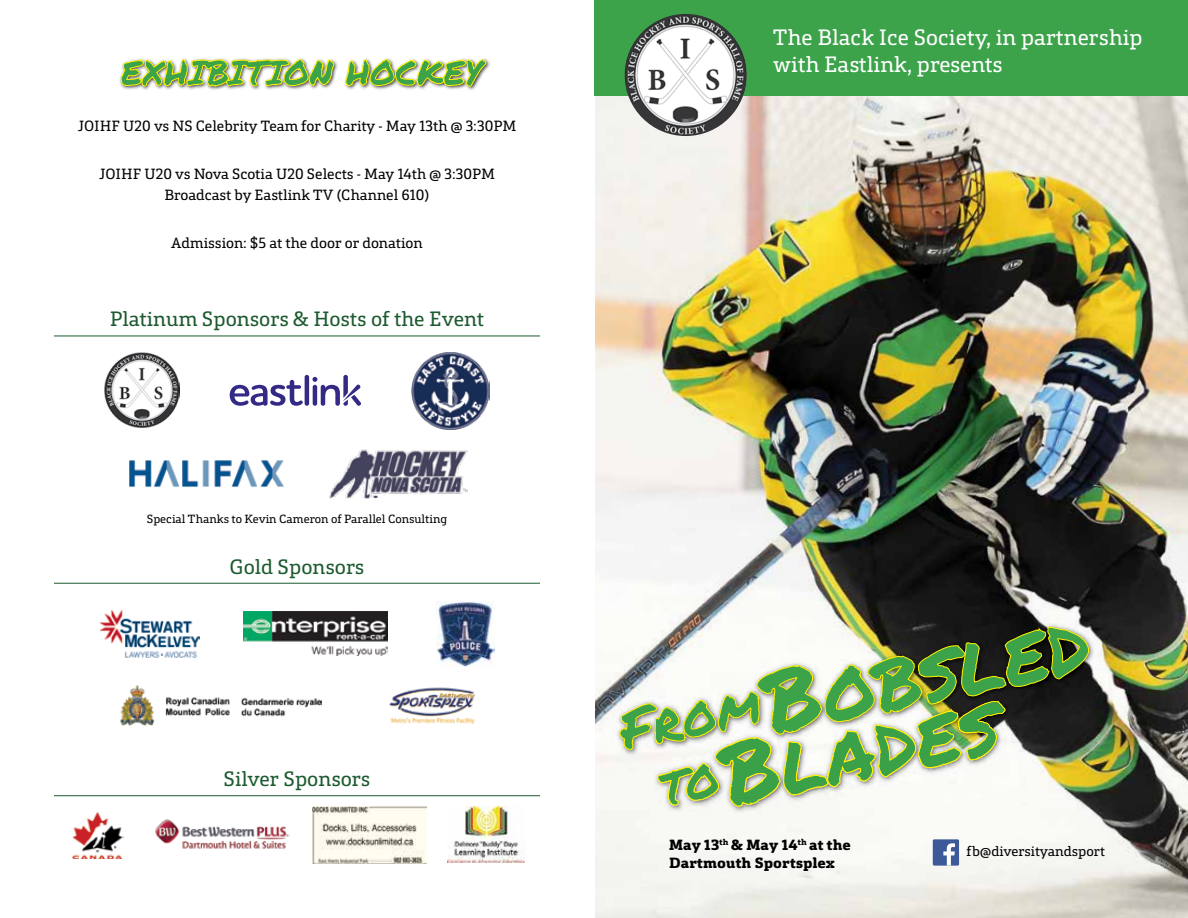
<style>
.page{position:relative;width:1188px;height:918px;background:#fff}
.page>*{position:absolute;margin:0;border:0;box-sizing:border-box;transform-origin:0 0}
.t1{font:85.95px "Permanent Marker";color:#3ca34b}
.t2{font:22.5px/27px "FS Silas Slab";color:#fff}
.t3{font:21px "FS Silas Slab";color:#1c5a2f}
.t4{font:15px/21px "FS Silas Slab";color:#000;text-align:center}
.t5{font:800 15px/18px "FS Silas Slab";color:#000}
.t6{font:14.1px "FS Silas Slab";color:#000}
.t7{font:12px "FS Silas Slab";color:#000}
.s1{font-size:55.65px}
</style>
<div class="page">
<img style="left:595px;top:96px;width:593px;height:822px">
<div style="left:595px;top:0;width:593px;height:96px;background:#3ca34b"></div>
<div style="left:642px;top:807px;width:386px;height:48px;background:#f8f9f4"></div>
<img style="left:723px;top:807px;width:54px;height:2px">
<img style="left:602px;top:579px;width:506px;height:91px">
<img style="left:602px;top:655px;width:17px;height:48px">
<img style="left:1090px;top:670px;width:18px;height:129px">
<img style="left:602px;top:703px;width:17px;height:96px">
<img style="left:619px;top:625px;width:471px;height:182px">
<div style="left:933px;top:839px;width:26px;height:27px;background:#3c5a99"></div>
<svg style="left:943px;top:843px;width:12px;height:23px"></svg>
<img style="left:625px;top:14px;width:122px;height:122px;border-radius:61px">
<hr style="left:54px;top:336px;width:486px;height:1px;background:#1c5a2f">
<hr style="left:54px;top:583px;width:486px;height:1px;background:#1c5a2f">
<hr style="left:54px;top:795px;width:486px;height:1px;background:#1c5a2f">
<img style="left:105px;top:353px;width:75px;height:75px">
<img style="left:411px;top:352px;width:78px;height:77px">
<img style="left:330px;top:449px;width:137px;height:49px">
<img style="left:129px;top:460px;width:155px;height:27px">
<img style="left:436px;top:602px;width:58px;height:64px">
<img style="left:389px;top:687px;width:86px;height:38px">
<img style="left:447px;top:807px;width:77px;height:55px">
<img style="left:243px;top:612px;width:145px;height:44px">
<img style="left:72px;top:812px;width:52px;height:47px">
<img style="left:313px;top:806px;width:113px;height:57px">
<img style="left:120px;top:685px;width:201px;height:41px">
<img style="left:155px;top:819px;width:135px;height:30px">
<img style="left:119px;top:59px;width:371px;height:31px">
<svg style="left:120px;top:58px;width:215px;height:29px"></svg>
<svg style="left:345px;top:58px;width:142px;height:30px"></svg>
<svg style="left:230px;top:380px;width:73px;height:26px"></svg>
<hr style="left:305px;top:375px;width:4px;height:31px;background:#332a86;border-radius:2px">
<svg style="left:312px;top:375px;width:49px;height:31px"></svg>
<img style="left:100px;top:610px;width:100px;height:48px">
<p class="t4" style="left:78px;top:114px;width:440px">JOIHF U20 vs NS Celebrity Team for Charity - May 13th @ 3:30PM</p>
<p class="t4" style="left:99px;top:162px;width:397px">JOIHF U20 vs Nova Scotia U20 Selects - May 14th @ 3:30PM<br>Broadcast by Eastlink TV (Channel 610)</p>
<p class="t4" style="left:171px;top:231px;width:253px">Admission: $5 at the door or donation</p>
<h3 class="t3" style="left:110px;top:302px;width:376px">Platinum Sponsors &amp; Hosts of the Event</h3>
<p class="t7" style="left:147px;top:509px;width:302px">Special Thanks to Kevin Cameron of Parallel Consulting</p>
<h3 class="t3" style="left:229px;top:549px;width:137px">Gold Sponsors</h3>
<h3 class="t3" style="left:224px;top:762px;width:148px">Silver Sponsors</h3>
<h2 class="t2" style="left:773px;top:22px;width:371px">The Black Ice Society, in partnership with Eastlink, presents</h2>
<h1 class="t1" style="left:608px;top:669px;width:478px;rotate:-11deg"><span class="s1">From</span>Bobsled</h1>
<p class="t5" style="left:669px;top:834px;width:183px">May 13<sup>th</sup> &amp; May 14<sup>th</sup> at the<br>Dartmouth Sportsplex</p>
<p class="t6" style="left:967px;top:840px;width:140px">fb@diversityandsport</p>
</div>
